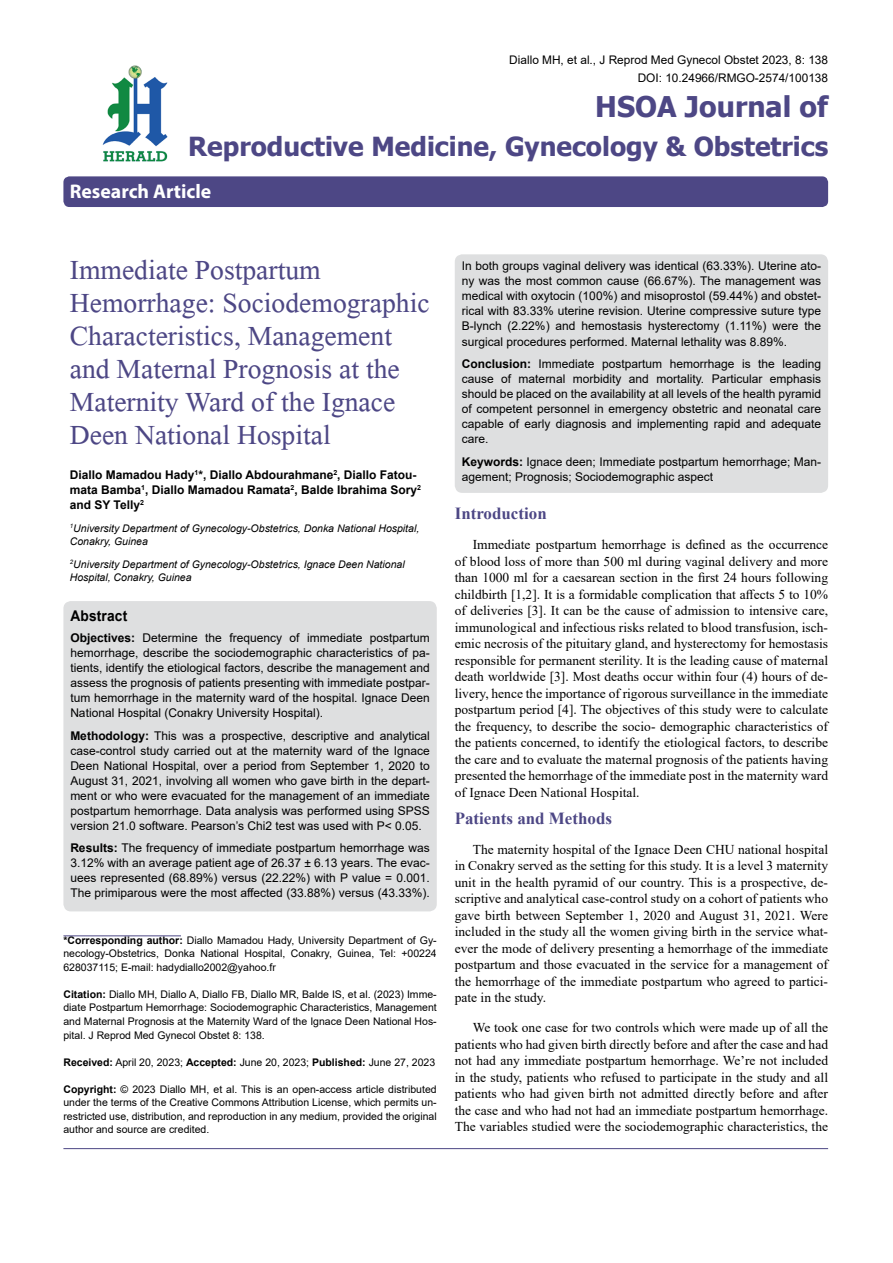
<style>
.page{position:relative;width:893px;height:1263px;background:#fff}
.page>*{position:absolute;margin:0;border:0;box-sizing:border-box;transform-origin:0 0}
.t1{font:41.25px/33px "Microsoft Himalaya";color:#4d4785}
.t2{font:700 28.5px "Tahoma";color:#4d4785}
.t3{font:700 26.25px "Tahoma";color:#4d4785}
.t4{font:700 19.8px "Myriad Hebrew";color:#fff}
.t5{font:700 16.95px "Times New Roman";color:#4d4785}
.t6{font:700 14.85px "Arial";letter-spacing:.015em;color:#000;scale:.93 1}
.t7{font:13.5px/16.5px "Times New Roman";color:#000;text-align:justify}
.t8{font:12px/15px "Arial";color:#000;text-align:justify}
.t9{font:700 12px/15px "Arial";color:#000}
.t10{font:11.85px/18px "Arial";color:#000;text-align:right}
.t11{font:10.5px/13.5px "Arial";color:#000;text-align:justify}
.t12{font:italic 10.5px/13.5px "Arial";color:#000}
.s1{font-weight:700}
</style>
<div class="page">
<div style="left:63px;top:176px;width:765px;height:31px;background:#4d4785;border-radius:6px"></div>
<hr style="left:63px;top:935px;width:118px;height:1px;background:#4d4785">
<img style="left:102px;top:65px;width:66px;height:97px">
<hr style="left:63px;top:1148px;width:765px;height:1px;background:#4d4785">
<div style="left:63px;top:601px;width:374px;height:310px;background:#dedfe0;border-radius:8px"></div>
<div style="left:455px;top:254px;width:373px;height:239px;background:#dedfe0;border-radius:8px"></div>
<p class="t10" style="left:509px;top:51px;width:320px">Diallo MH, et al., J Reprod Med Gynecol Obstet 2023, 8: 138<br>DOI: 10.24966/RMGO-2574/100138</p>
<h2 class="t2" style="left:595px;top:87px;width:234px">HSOA Journal of</h2>
<h3 class="t3" style="left:188px;top:128px;width:641px">Reproductive Medicine, Gynecology &amp; Obstetrics</h3>
<h3 class="t4" style="left:70px;top:180px;width:143px">Research Article</h3>
<h1 class="t1" style="left:70px;top:248px;width:361px">Immediate Postpartum<br>Hemorrhage: Sociodemographic<br>Characteristics, Management and Maternal Prognosis at the<br>Maternity Ward of the Ignace<br>Deen National Hospital</h1>
<p class="t9" style="left:70px;top:468px;width:353px">Diallo Mamadou Hady<sup>1</sup>*, Diallo Abdourahmane<sup>2</sup>, Diallo Fatou&shy;mata Bamba<sup>1</sup>, Diallo Mamadou Ramata<sup>2</sup>, Balde Ibrahima Sory<sup>2 </sup>and SY Telly<sup>2</sup></p>
<p class="t12" style="left:70px;top:521px;width:351px"><sup>1</sup>University Department of Gynecology-Obstetrics, Donka National Hospital,<br>Conakry, Guinea</p>
<p class="t12" style="left:70px;top:557px;width:336px"><sup>2</sup>University Department of Gynecology-Obstetrics, Ignace Deen National<br>Hospital, Conakry, Guinea</p>
<p class="t6" style="left:70px;top:605px;width:63px">Abstract</p>
<p class="t8" style="left:70px;top:630px;width:361px"><span class="s1">Objectives:</span> Determine the frequency of immediate postpartum hemorrhage, describe the sociodemographic characteristics of pa&shy;tients, identify the etiological factors, describe the management and assess the prognosis of patients presenting with immediate postpar&shy;tum hemorrhage in the maternity ward of the hospital. Ignace Deen National Hospital (Conakry University Hospital).</p>
<p class="t8" style="left:70px;top:728px;width:361px"><span class="s1">Methodology:</span> This was a prospective, descriptive and analytical case-control study carried out at the maternity ward of the Ignace Deen National Hospital, over a period from September 1, 2020 to August 31, 2021, involving all women who gave birth in the depart&shy;ment or who were evacuated for the management of an immediate postpartum hemorrhage. Data analysis was performed using SPSS version 21.0 software. Pearson’s Chi2 test was used with P˂ 0.05.</p>
<p class="t8" style="left:70px;top:840px;width:361px"><span class="s1">Results:</span> The frequency of immediate postpartum hemorrhage was 3.12% with an average patient age of 26.37 ± 6.13 years. The evac&shy;uees represented (68.89%) versus (22.22%) with P value = 0.001.<br>The primiparous were the most affected (33.88%) versus (43.33%).</p>
<p class="t11" style="left:63px;top:933px;width:375px"><span class="s1">*Corresponding author:</span> Diallo Mamadou Hady, University Department of Gy&shy;necology-Obstetrics, Donka National Hospital, Conakry, Guinea, Tel: +00224<br>628037115; E-mail: hadydiallo2002@yahoo.fr</p>
<p class="t11" style="left:63px;top:987px;width:375px"><span class="s1">Citation:</span> Diallo MH, Diallo A, Diallo FB, Diallo MR, Balde IS, et al. (2023) Imme&shy;diate Postpartum Hemorrhage: Sociodemographic Characteristics, Management and Maternal Prognosis at the Maternity Ward of the Ignace Deen National Hos&shy;pital. J Reprod Med Gynecol Obstet 8: 138.</p>
<p class="t11" style="left:63px;top:1055px;width:373px"><span class="s1">Received:</span> April 20, 2023; <span class="s1">Accepted:</span> June 20, 2023; <span class="s1">Published:</span> June 27, 2023</p>
<p class="t11" style="left:63px;top:1082px;width:375px"><span class="s1">Copyright:</span> © 2023 Diallo MH, et al. This is an open-access article distributed under the terms of the Creative Commons Attribution License, which permits un&shy;restricted use, distribution, and reproduction in any medium, provided the original author and source are credited.</p>
<p class="t8" style="left:462px;top:259px;width:361px">In both groups vaginal delivery was identical (63.33%). Uterine ato&shy;ny was the most common cause (66.67%). The management was medical with oxytocin (100%) and misoprostol (59.44%) and obstet&shy;rical with 83.33% uterine revision. Uterine compressive suture type B-lynch (2.22%) and hemostasis hysterectomy (1.11%) were the surgical procedures performed. Maternal lethality was 8.89%.</p>
<p class="t8" style="left:462px;top:356px;width:361px"><span class="s1">Conclusion:</span> Immediate postpartum hemorrhage is the leading cause of maternal morbidity and mortality. Particular emphasis should be placed on the availability at all levels of the health pyramid of competent personnel in emergency obstetric and neonatal care capable of early diagnosis and implementing rapid and adequate care.</p>
<p class="t8" style="left:462px;top:454px;width:361px"><span class="s1">Keywords:</span> Ignace deen; Immediate postpartum hemorrhage; Man&shy;agement; Prognosis; Sociodemographic aspect</p>
<p class="t5" style="left:455px;top:501px;width:93px">Introduction</p>
<p class="t7" style="left:455px;top:536px;width:375px;text-indent:18px">Immediate postpartum hemorrhage is defined as the occurrence of blood loss of more than 500 ml during vaginal delivery and more than 1000 ml for a caesarean section in the first 24 hours following childbirth [1,2]. It is a formidable complication that affects 5 to 10% of deliveries [3]. It can be the cause of admission to intensive care, immunological and infectious risks related to blood transfusion, isch&shy;emic necrosis of the pituitary gland, and hysterectomy for hemostasis responsible for permanent sterility. It is the leading cause of maternal death worldwide [3]. Most deaths occur within four (4) hours of de&shy;livery, hence the importance of rigorous surveillance in the immediate postpartum period [4]. The objectives of this study were to calculate the frequency, to describe the socio- demographic characteristics of the patients concerned, to identify the etiological factors, to describe the care and to evaluate the maternal prognosis of the patients having presented the hemorrhage of the immediate post in the maternity ward of Ignace Deen National Hospital.</p>
<p class="t5" style="left:455px;top:806px;width:159px">Patients and Methods</p>
<p class="t7" style="left:455px;top:841px;width:375px;text-indent:18px">The maternity hospital of the Ignace Deen CHU national hospital in Conakry served as the setting for this study. It is a level 3 maternity unit in the health pyramid of our country. This is a prospective, de&shy;scriptive and analytical case-control study on a cohort of patients who gave birth between September 1, 2020 and August 31, 2021. Were included in the study all the women giving birth in the service what&shy;ever the mode of delivery presenting a hemorrhage of the immediate postpartum and those evacuated in the service for a management of the hemorrhage of the immediate postpartum who agreed to partici&shy;pate in the study.</p>
<p class="t7" style="left:455px;top:1019px;width:375px;text-indent:18px">We took one case for two controls which were made up of all the patients who had given birth directly before and after the case and had not had any immediate postpartum hemorrhage. We’re not included in the study, patients who refused to participate in the study and all patients who had given birth not admitted directly before and after the case and who had not had an immediate postpartum hemorrhage.<br>The variables studied were the sociodemographic characteristics, the</p>
</div>
